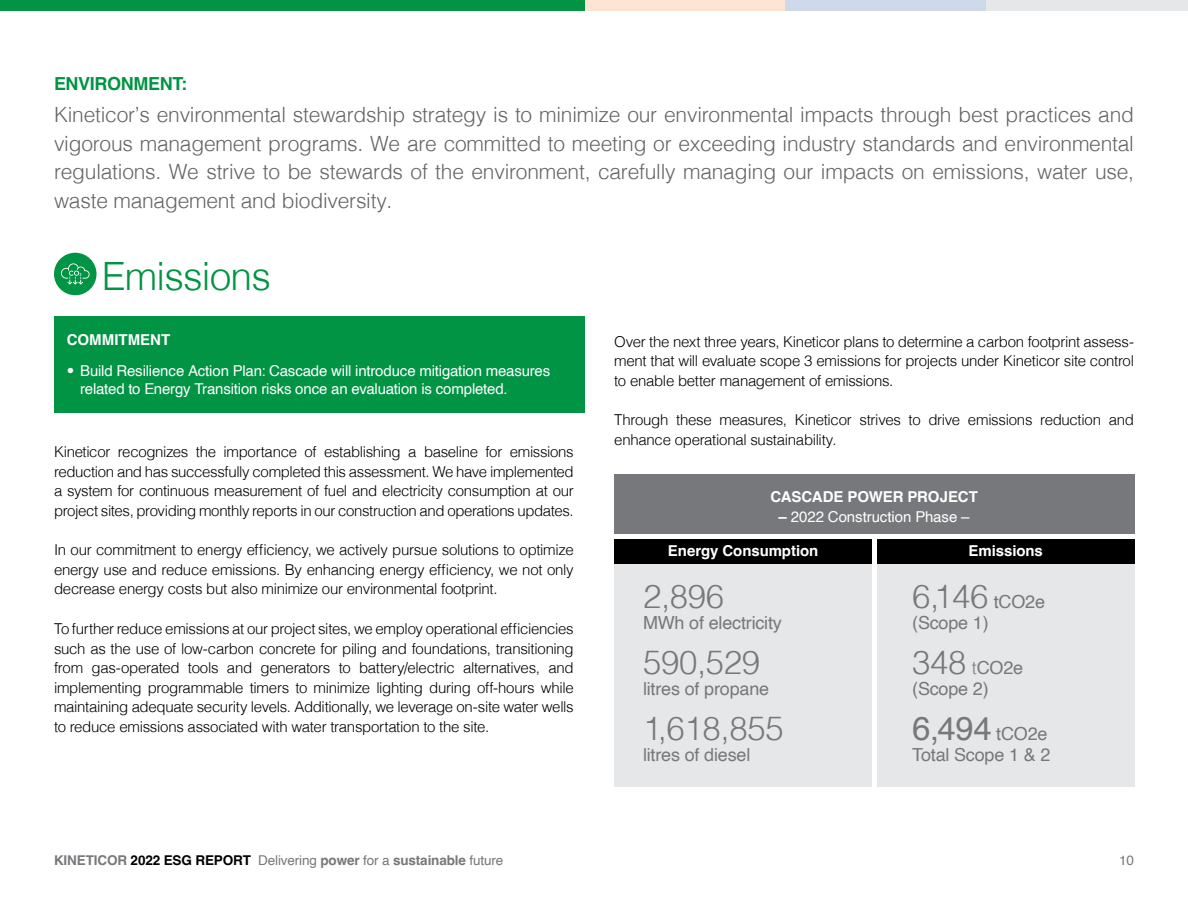
<style>
.page{position:relative;width:1188px;height:918px;background:#fff}
.page>*{position:absolute;margin:0;border:0;box-sizing:border-box;transform-origin:0 0}
.t1{font:300 39px "Helvetica";letter-spacing:-.02em;color:#009444}
.t2{font:300 33px "Helvetica";letter-spacing:-.01em;color:#77787b}
.t3{font:33px "Helvetica";color:#77787b}
.t4{font:300 21px/28.5px "Helvetica";letter-spacing:-.01em;color:#636466;text-align:justify}
.t5{font:18px/21px "Helvetica";letter-spacing:-.01em;color:#77787b}
.t6{font:700 18px "Helvetica";letter-spacing:-.02em;color:#009444}
.t7{font:300 15px/19.5px "Helvetica";letter-spacing:-.02em;color:#000;text-align:justify}
.t8{font:15px/18px "Helvetica";letter-spacing:-.01em;color:#fff}
.t9{font:700 15px "Helvetica";letter-spacing:-.005em;color:#fff}
.t10{font:700 13.5px "Helvetica";letter-spacing:-.01em;color:#77787b}
.t11{font:13.5px "Helvetica";color:#77787b}
.s1{font-weight:300}
.s2{font-weight:700}
.s3{font-weight:400;font-size:18px}
.s4{font-weight:300;font-size:33px}
.s5{font-size:18px}
.s6{color:#000}
.s7{font-weight:400}
</style>
<div class="page">
<div style="left:54px;top:316px;width:530px;height:97px;background:#009444"></div>
<div style="left:54px;top:253px;width:43px;height:42px;background:#009444;border-radius:50%"></div>
<svg style="left:61px;top:263px;width:29px;height:22px"></svg>
<div style="left:584px;top:0;width:202px;height:11px;background:#fee4d2"></div>
<div style="left:786px;top:0;width:201px;height:11px;background:#cfd9ec"></div>
<div style="left:987px;top:0;width:201px;height:11px;background:#e6e7e8"></div>
<div style="left:0;top:0;width:584px;height:11px;background:#009444"></div>
<div style="left:614px;top:562px;width:258px;height:224px;background:#e6e7e8"></div>
<div style="left:614px;top:474px;width:521px;height:60px;background:#77787b"></div>
<div style="left:614px;top:539px;width:258px;height:25px;background:#000"></div>
<div style="left:877px;top:562px;width:258px;height:224px;background:#e6e7e8"></div>
<div style="left:877px;top:539px;width:258px;height:25px;background:#000"></div>
<p class="t6" style="left:54px;top:73px;width:135px">ENVIRONMENT:</p>
<p class="t4" style="left:54px;top:99px;width:1082px">Kineticor’s environmental stewardship strategy is to minimize our environmental impacts through best practices and vigorous management programs. We are committed to meeting or exceeding industry standards and environmental regulations. We strive to be stewards of the environment, carefully managing our impacts on emissions, water use, waste management and biodiversity.</p>
<h1 class="t1" style="left:102px;top:243px;width:171px">Emissions</h1>
<p class="t9" style="left:67px;top:331px;width:105px">COMMITMENT</p>
<p class="t8" style="left:80px;top:363px;width:472px;text-indent:-14px"><span class="s1">•</span> Build Resilience Action Plan: Cascade will introduce mitigation measures related to Energy Transition risks once an evaluation is completed.</p>
<p class="t7" style="left:54px;top:441px;width:521px">Kineticor recognizes the importance of establishing a baseline for emissions reduction and has successfully completed this assessment. We have implemented a system for continuous measurement of fuel and electricity consumption at our project sites, providing monthly reports in our construction and operations updates.</p>
<p class="t7" style="left:54px;top:539px;width:521px">In our commitment to energy efficiency, we actively pursue solutions to optimize energy use and reduce emissions. By enhancing energy efficiency, we not only decrease energy costs but also minimize our environmental footprint.</p>
<p class="t7" style="left:54px;top:618px;width:521px">To further reduce emissions at our project sites, we employ operational efficiencies such as the use of low-carbon concrete for piling and foundations, transitioning from gas-operated tools and generators to battery/electric alternatives, and implementing programmable timers to minimize lighting during off-hours while maintaining adequate security levels. Additionally, we leverage on-site water wells to reduce emissions associated with water transportation to the site.</p>
<p class="t7" style="left:614px;top:331px;width:521px">Over the next three years, Kineticor plans to determine a carbon footprint assess&shy;ment that will evaluate scope 3 emissions for projects under Kineticor site control to enable better management of emissions.</p>
<p class="t7" style="left:614px;top:409px;width:521px">Through these measures, Kineticor strives to drive emissions reduction and enhance operational sustainability.</p>
<p class="t9" style="left:770px;top:488px;width:209px">CASCADE POWER PROJECT</p>
<p class="t8" style="left:779px;top:508px;width:192px"><span class="s2">–</span> 2022 Construction Phase –</p>
<p class="t9" style="left:668px;top:542px;width:152px">Energy Consumption</p>
<h2 class="t2" style="left:643px;top:568px;width:83px">2,896</h2>
<p class="t5" style="left:643px;top:613px;width:140px">MWh of electricity</p>
<h2 class="t2" style="left:643px;top:634px;width:119px">590,529</h2>
<p class="t5" style="left:643px;top:679px;width:128px">litres of propane</p>
<h2 class="t2" style="left:643px;top:700px;width:142px">1,618,855</h2>
<p class="t5" style="left:643px;top:744px;width:109px">litres of diesel</p>
<p class="t9" style="left:969px;top:542px;width:76px">Emissions</p>
<h2 class="t2" style="left:912px;top:568px;width:134px">6,146 <span class="s3">tCO2e</span></h2>
<p class="t5" style="left:912px;top:613px;width:78px">(Scope 1)</p>
<p class="t5" style="left:912px;top:658px;width:112px"><span class="s4">348</span> <span class="s1">t</span>CO2e (Scope 2)</p>
<h2 class="t3" style="left:912px;top:703px;width:137px">6,494 <span class="s5">tCO2e</span></h2>
<p class="t5" style="left:912px;top:744px;width:140px">Total Scope 1 &amp; 2</p>
<p class="t10" style="left:54px;top:852px;width:451px">KINETICOR <span class="s6">2022 ESG REPORT</span> <span class="s7">Delivering</span> power <span class="s7">for a</span> sustainable <span class="s7">future</span></p>
<p class="t11" style="left:1119px;top:850px;width:16px">10</p>
</div>
